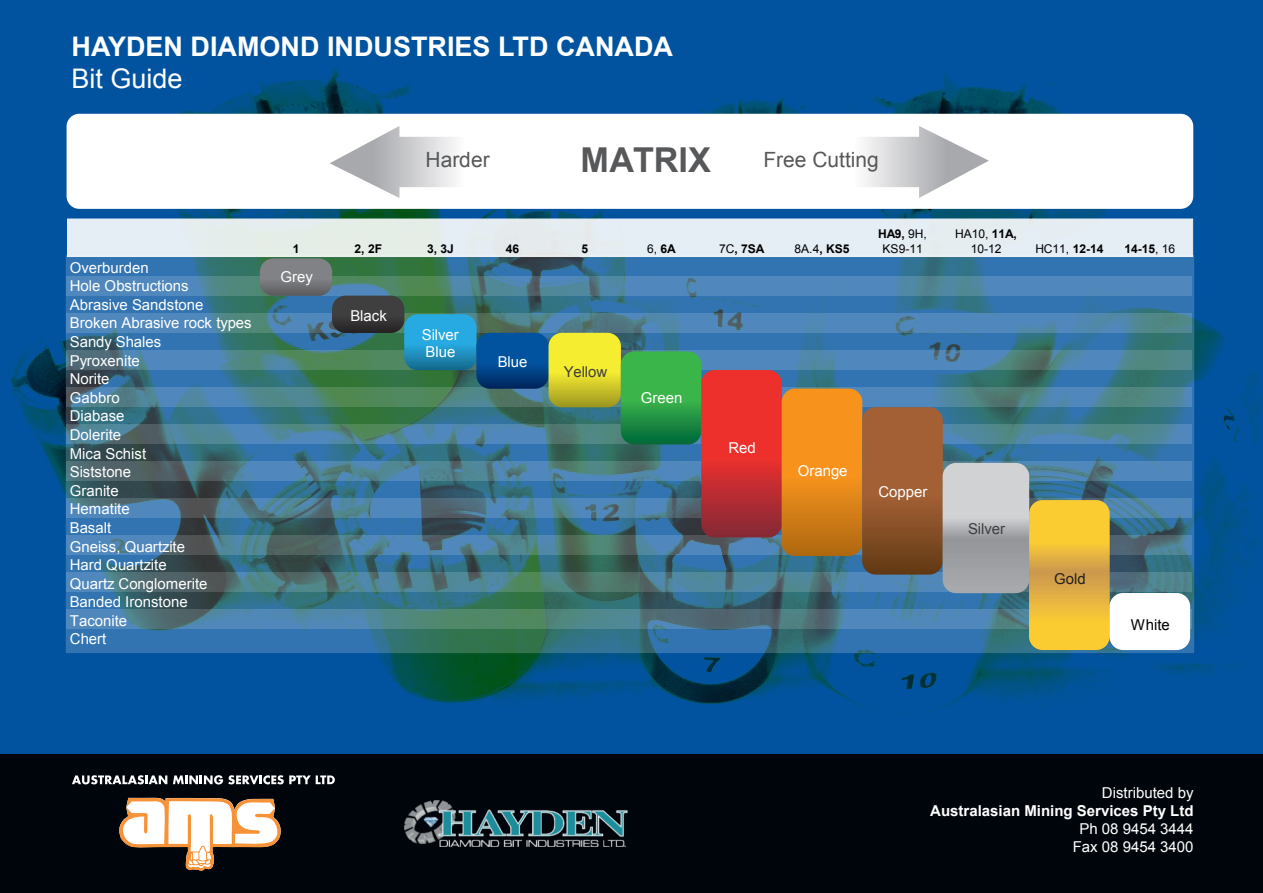
<style>
.page{position:relative;width:1263px;height:893px;background:#fff}
.page>*{position:absolute;margin:0;border:0;box-sizing:border-box;transform-origin:0 0}
.t1{font:700 34.35px "Arial";letter-spacing:-.005em;color:#57585a}
.t2{font:700 27px "Arial";color:#fff}
.t3{font:27px "Arial";color:#fff}
.t4{font:21px "Arial";color:#57585a}
.t5{font:15px/18.6px "Arial";color:#fff}
.t6{font:700 15px "Arial";color:#fff}
.t7{font:15px "Arial";letter-spacing:-.005em;color:#3e3e3f}
.t8{font:15px "Arial";color:#000001}
.t9{font:15px "Arial";color:#231f20}
.t10{font:12.15px/15.6px "Arial";letter-spacing:-.005em;color:#000001;text-align:center}
.t11{font:700 12.15px "Arial";letter-spacing:-.005em;color:#000001}
.s1{font-weight:700}
.s2{font-weight:400}
</style>
<div class="page">
<img style="left:0;top:0;width:1263px;height:754px">
<div style="left:0;top:754px;width:1263px;height:139px;background:#00050c"></div>
<div style="left:67px;top:115px;width:1125px;height:93px;background:#fff;border-radius:12px"></div>
<div style="left:67px;top:114px;width:1126px;height:95px;border:2px solid #fff;border-radius:12px"></div>
<svg style="left:66px;top:255px;width:1128px;height:398px;background:#407492"></svg>
<div style="left:67px;top:218px;width:1126px;height:39px;background:linear-gradient(to right,#e5eded,#e5edf5);border:1px solid #fff"></div>
<svg style="left:119px;top:797px;width:162px;height:74px"></svg>
<svg style="left:72px;top:775px;width:95px;height:9px"></svg>
<svg style="left:173px;top:775px;width:162px;height:9px"></svg>
<svg style="left:260px;top:258px;width:850px;height:392px;background:#5c7b7e"></svg>
<div style="left:1109px;top:593px;width:81px;height:57px;background:#fff;border-radius:14px"></div>
<svg style="left:330px;top:126px;width:125px;height:72px"></svg>
<svg style="left:865px;top:126px;width:124px;height:72px"></svg>
<img style="left:404px;top:800px;width:223px;height:46px">
<h2 class="t2" style="left:72px;top:29px;width:603px">HAYDEN DIAMOND INDUSTRIES LTD CANADA</h2>
<h2 class="t3" style="left:72px;top:61px;width:113px">Bit Guide</h2>
<p class="t5" style="left:70px;top:258px;width:183px">Overburden<br>Hole Obstructions<br>Abrasive Sandstone<br>Broken Abrasive rock types<br>Sandy Shales<br>Pyroxenite<br>Norite<br>Gabbro<br>Diabase<br>Dolerite<br>Mica Schist<br>Siststone<br>Granite<br>Hematite<br>Basalt<br>Gneiss, Quartzite<br>Hard Quartzite<br>Quartz Conglomerite<br>Banded Ironstone<br>Taconite<br>Chert</p>
<h3 class="t4" style="left:426px;top:146px;width:66px">Harder</h3>
<h1 class="t1" style="left:580px;top:137px;width:132px">MATRIX</h1>
<h3 class="t4" style="left:763px;top:146px;width:117px">Free Cutting</h3>
<p class="t11" style="left:293px;top:241px;width:8px">1</p>
<p class="t11" style="left:354px;top:241px;width:29px">2, 2F</p>
<p class="t11" style="left:427px;top:241px;width:28px">3, 3J</p>
<p class="t11" style="left:506px;top:241px;width:15px">46</p>
<p class="t11" style="left:581px;top:241px;width:8px">5</p>
<p class="t10" style="left:647px;top:241px;width:30px">6, <span class="s1">6A</span></p>
<p class="t11" style="left:719px;top:241px;width:47px"><span class="s2">7C</span>, 7SA</p>
<p class="t10" style="left:794px;top:241px;width:57px">8A.4<span class="s1">, KS5</span></p>
<p class="t5" style="left:280px;top:268px;width:34px">Grey</p>
<p class="t5" style="left:350px;top:307px;width:38px">Black</p>
<p class="t5" style="left:422px;top:327px;width:39px;line-height:17px">Silver<br>Blue</p>
<p class="t5" style="left:498px;top:352px;width:31px">Blue</p>
<p class="t7" style="left:564px;top:362px;width:45px">Yellow</p>
<p class="t5" style="left:641px;top:389px;width:43px">Green</p>
<p class="t5" style="left:728px;top:438px;width:29px">Red</p>
<p class="t5" style="left:798px;top:462px;width:51px">Orange</p>
<p class="t10" style="left:878px;top:226px;width:50px"><span class="s1">HA9,</span> 9H,<br>KS9-11</p>
<p class="t10" style="left:955px;top:226px;width:63px">HA10, <span class="s1">11A,<br></span>10-12</p>
<p class="t10" style="left:1035px;top:241px;width:70px">HC11, <span class="s1">12-14</span></p>
<p class="t11" style="left:1124px;top:241px;width:52px">14-15<span class="s2">, 16</span></p>
<p class="t5" style="left:878px;top:482px;width:50px">Copper</p>
<p class="t7" style="left:968px;top:519px;width:39px">Silver</p>
<p class="t9" style="left:1054px;top:569px;width:33px">Gold</p>
<p class="t8" style="left:1131px;top:615px;width:40px">White</p>
<p class="t5" style="left:1102px;top:784px;width:93px">Distributed by</p>
<p class="t6" style="left:930px;top:801px;width:265px">Australasian Mining Services Pty Ltd</p>
<p class="t5" style="left:1073px;top:820px;width:122px;line-height:18px;text-align:center">Ph 08 9454 3444<br>Fax 08 9454 3400</p>
</div>
